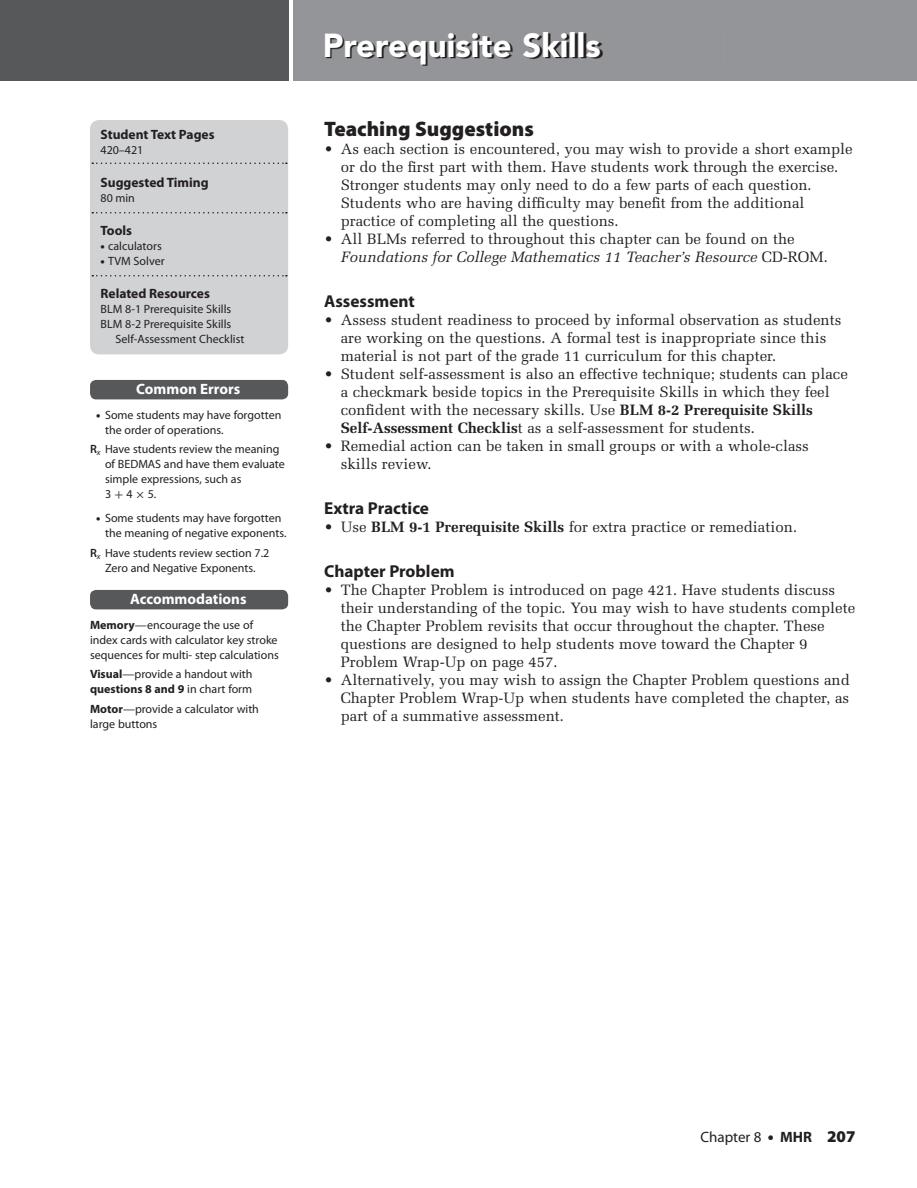
<style>
.page{position:relative;width:917px;height:1188px;background:#fff}
.page>*{position:absolute;margin:0;border:0;box-sizing:border-box;transform-origin:0 0}
.t1{font:900 33px "Avenir";color:#fff}
.t2{font:900 21px "Myriad Pro";color:#231f20}
.t3{font:700 17.25px "Myriad Pro";color:#231f20}
.t4{font:15px/18px "Melior";color:#231f20}
.t5{font:700 15px "Myriad Pro";color:#fff}
.t6{font:15px "Myriad";color:#231f20}
.t7{font:700 13.5px "Myriad Pro";color:#231f20}
.t8{font:12px/15px "Myriad Pro";color:#231f20}
.s1{font-weight:900}
.s2{font-weight:600}
.s3{font-family:"Uni Math"}
.s4{font-weight:700}
.s5{font-style:italic}
.s6{font-family:"Myriad Pro";font-weight:900;font-size:16.5px}
</style>
<div class="page">
<div style="left:0;top:0;width:916px;height:81px;background:#939598"></div>
<img style="left:326px;top:33px;width:277px;height:33px">
<svg style="left:288px;top:0;width:4px;height:81px"></svg>
<div style="left:90px;top:120px;width:198px;height:234px;background:#d1d2d4;border-radius:9px"></div>
<svg style="left:92px;top:163px;width:195px;height:1px"></svg>
<svg style="left:92px;top:212px;width:195px;height:2px"></svg>
<svg style="left:92px;top:275px;width:195px;height:2px"></svg>
<div style="left:0;top:0;width:288px;height:81px;background:#57585a"></div>
<div style="left:90px;top:380px;width:198px;height:19px;background:#57585a;border-radius:6px"></div>
<div style="left:90px;top:590px;width:198px;height:19px;background:#57585a;border-radius:6px"></div>
<p class="t7" style="left:100px;top:126px;width:115px">Student Text Pages</p>
<p class="t8" style="left:100px;top:142px;width:44px">420–421</p>
<p class="t7" style="left:100px;top:174px;width:110px">Suggested Timing</p>
<p class="t8" style="left:100px;top:190px;width:36px">80 min</p>
<p class="t7" style="left:100px;top:222px;width:33px">Tools</p>
<p class="t8" style="left:100px;top:238px;width:63px"><span class="s1">•</span> calculators</p>
<p class="t8" style="left:100px;top:253px;width:66px"><span class="s1">•</span> TVM Solver</p>
<p class="t7" style="left:100px;top:285px;width:111px">Related Resources</p>
<p class="t8" style="left:100px;top:301px;width:132px">BLM 8-1 Prerequisite Skills</p>
<p class="t8" style="left:100px;top:316px;width:132px">BLM 8-2 Prerequisite Skills</p>
<p class="t8" style="left:116px;top:331px;width:130px">Self-Assessment Checklist</p>
<p class="t5" style="left:136px;top:379px;width:106px">Common Errors</p>
<p class="t8" style="left:105px;top:407px;width:178px;text-indent:-9px"><span class="s1">•</span> Some students may have forgotten the order of operations.</p>
<p class="t8" style="left:105px;top:442px;width:181px;text-indent:-15px"><span class="s2">R</span><sub>x</sub> Have students review the meaning of BEDMAS and have them evaluate simple expressions, such as<br>3 <span class="s3">+</span> 4 <span class="s3">×</span> 5.</p>
<p class="t8" style="left:105px;top:511px;width:183px;text-indent:-9px"><span class="s1">•</span> Some students may have forgotten the meaning of negative exponents.</p>
<p class="t8" style="left:90px;top:545px;width:181px;text-align:center"><span class="s2">R</span><sub>x</sub> Have students review section 7.2<br>Zero and Negative Exponents.</p>
<p class="t5" style="left:130px;top:589px;width:118px">Accommodations</p>
<p class="t8" style="left:90px;top:617px;width:190px"><span class="s4">Memory</span>—encourage the use of index cards with calculator key stroke sequences for multi- step calculations</p>
<p class="t8" style="left:90px;top:667px;width:164px"><span class="s4">Visual</span>—provide a handout with <span class="s4">questions 8 and 9</span> in chart form</p>
<p class="t8" style="left:90px;top:701px;width:170px"><span class="s4">Motor</span>—provide a calculator with large buttons</p>
<h1 class="t1" style="left:322px;top:25px;width:279px">Prerequisite Skills</h1>
<h2 class="t2" style="left:324px;top:115px;width:211px">Teaching Suggestions</h2>
<p class="t4" style="left:340px;top:139px;width:513px;text-indent:-16px">• As each section is encountered, you may wish to provide a short example or do the first part with them. Have students work through the exercise.<br>Stronger students may only need to do a few parts of each question.<br>Students who are having difficulty may benefit from the additional practice of completing all the questions.</p>
<p class="t4" style="left:340px;top:229px;width:488px;text-indent:-16px">• All BLMs referred to throughout this chapter can be found on the<br><span class="s5">Foundations for College Mathematics 11 Teacher’s Resource</span> CD-ROM.</p>
<p class="t3" style="left:324px;top:290px;width:92px">Assessment</p>
<p class="t4" style="left:340px;top:310px;width:502px;text-indent:-16px">• Assess student readiness to proceed by informal observation as students are working on the questions. A formal test is inappropriate since this material is not part of the grade 11 curriculum for this chapter.</p>
<p class="t4" style="left:340px;top:364px;width:508px;text-indent:-16px">• Student self-assessment is also an effective technique; students can place a checkmark beside topics in the Prerequisite Skills in which they feel confident with the necessary skills. Use <span class="s4">BLM 8-2 Prerequisite Skills Self-Assessment Checklis</span>t as a self-assessment for students.</p>
<p class="t4" style="left:340px;top:436px;width:469px;text-indent:-16px">• Remedial action can be taken in small groups or with a whole-class skills review.</p>
<p class="t3" style="left:324px;top:497px;width:106px">Extra Practice</p>
<p class="t4" style="left:324px;top:517px;width:474px">• Use <span class="s4">BLM 9-1 Prerequisite Skills</span> for extra practice or remediation.</p>
<p class="t3" style="left:324px;top:560px;width:132px">Chapter Problem</p>
<p class="t4" style="left:340px;top:580px;width:516px;text-indent:-16px">• The Chapter Problem is introduced on page 421. Have students discuss their understanding of the topic. You may wish to have students complete the Chapter Problem revisits that occur throughout the chapter. These questions are designed to help students move toward the Chapter 9<br>Problem Wrap-Up on page 457.</p>
<p class="t4" style="left:340px;top:670px;width:510px;text-align:justify;text-indent:-16px">• Alternatively, you may wish to assign the Chapter Problem questions and Chapter Problem Wrap-Up when students have completed the chapter, as part of a summative assessment.</p>
<p class="t6" style="left:700px;top:1129px;width:156px">Chapter 8 <span class="s6">•</span> <span class="s4">MHR</span> <span class="s6">207</span></p>
</div>
